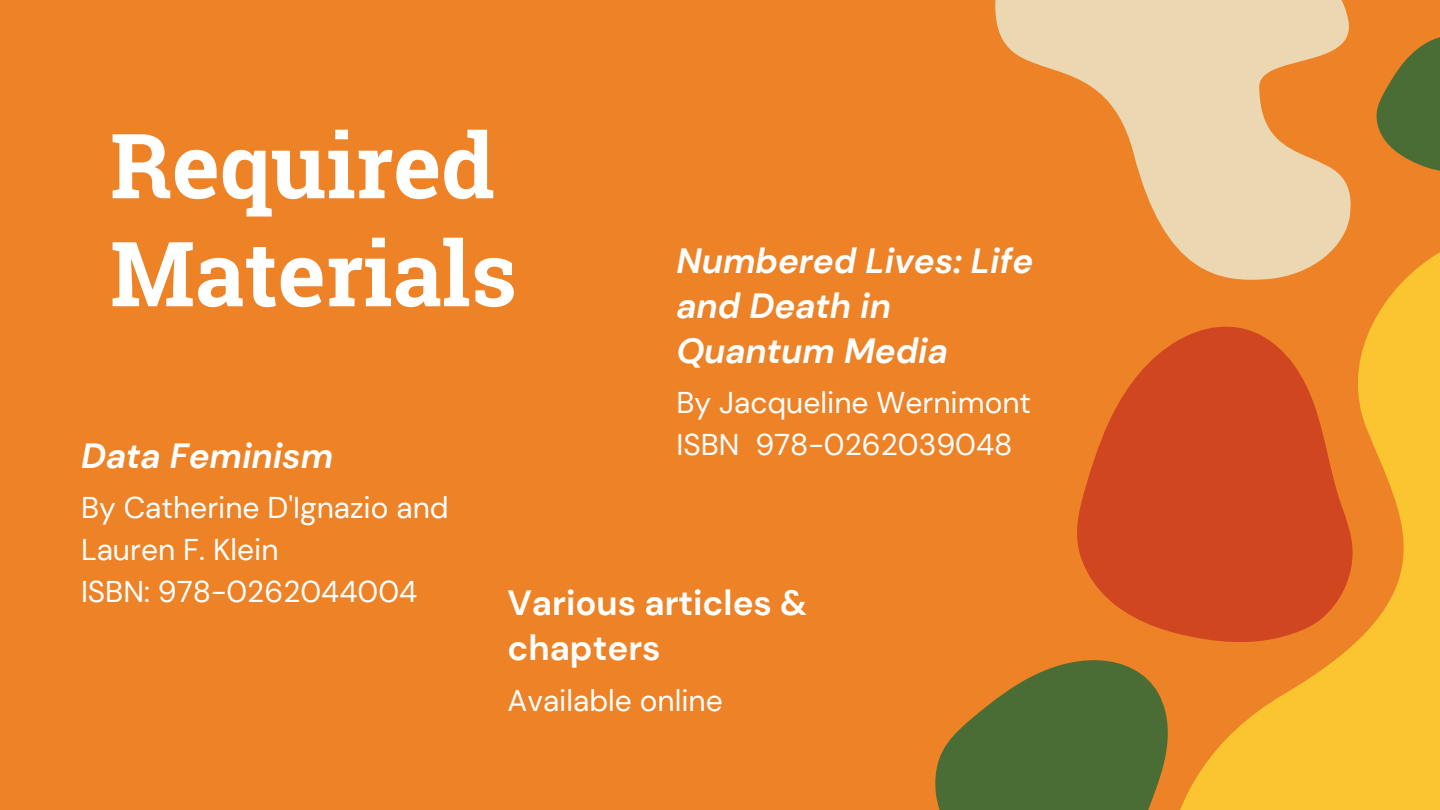
<style>
.page{position:relative;width:1440px;height:810px;background:#ed8227}
.page>*{position:absolute;margin:0;border:0;box-sizing:border-box;transform-origin:0 0}
.t1{font:700 90px/108px "Roboto Slab";color:#fff}
.t2{font:italic 700 35px/45px "DM Sans";color:#fff}
.t3{font:700 35px/45px "DM Sans";color:#fff}
.t4{font:30px/42px "DM Sans";color:#fff}
</style>
<div class="page">
<svg style="left:1192px;top:252px;width:248px;height:558px;fill:#fbc532"></svg>
<svg style="left:1077px;top:289px;width:357px;height:428px"></svg>
<svg style="left:995px;top:0;width:364px;height:283px;fill:#ebd7b1"></svg>
<svg style="left:1352px;top:21px;width:88px;height:177px"></svg>
<svg style="left:935px;top:649px;width:257px;height:161px"></svg>
<h1 class="t1" style="left:110px;top:109px;width:408px">Required<br>Materials</h1>
<p class="t2" style="left:676px;top:239px;width:358px">Numbered Lives: Life and Death in<br>Quantum Media</p>
<p class="t4" style="left:676px;top:381px;width:356px">By Jacqueline Wernimont<br>ISBN 978-0262039048</p>
<p class="t2" style="left:81px;top:434px;width:254px">Data Feminism</p>
<p class="t4" style="left:81px;top:486px;width:369px">By Catherine D'Ignazio and<br>Lauren F. Klein<br>ISBN: 978-0262044004</p>
<p class="t3" style="left:507px;top:581px;width:301px">Various articles &amp; chapters</p>
<p class="t4" style="left:507px;top:680px;width:217px">Available online</p>
</div>
